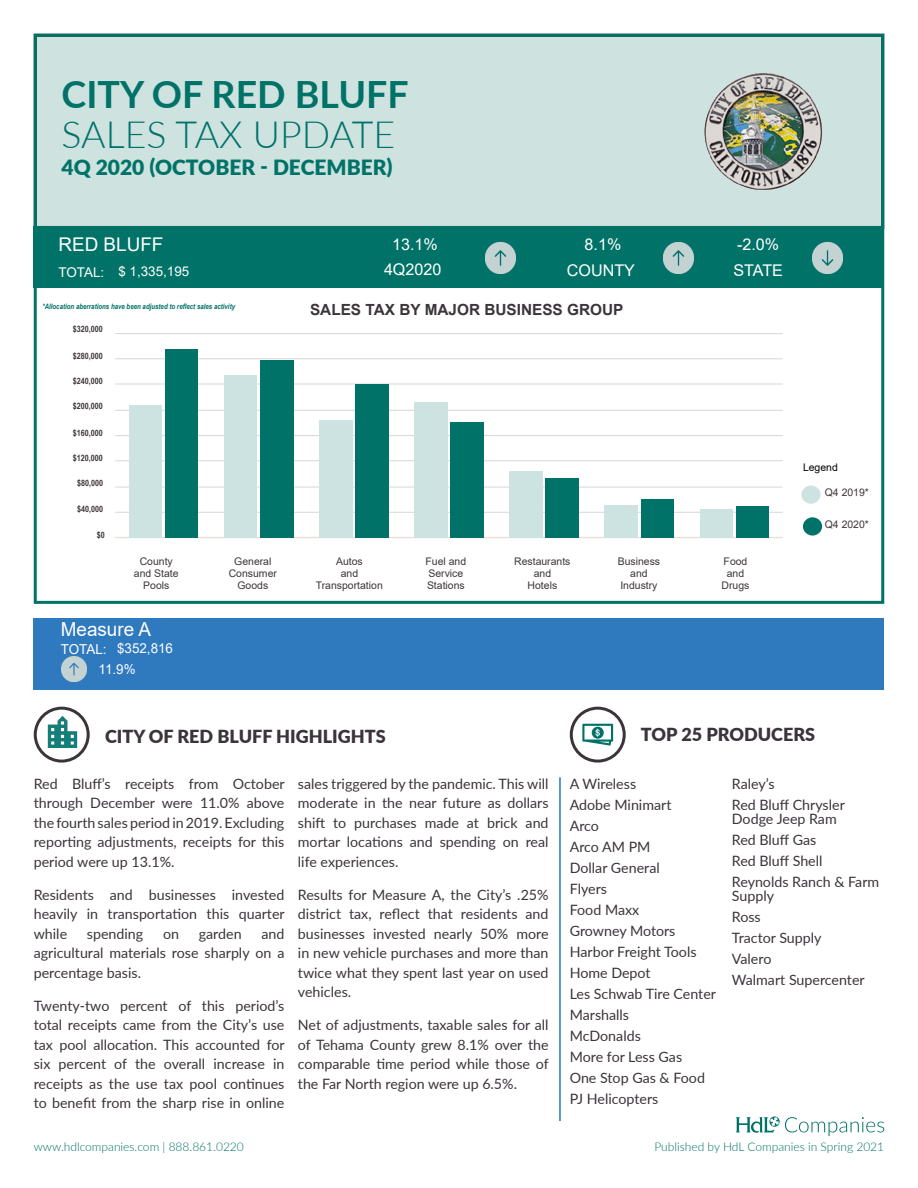
<style>
.page{position:relative;width:918px;height:1188px;background:#fff}
.page>*{position:absolute;margin:0;border:0;box-sizing:border-box;transform-origin:0 0}
.t1{font:300 37.5px "Lato";color:#007267}
.t2{font:700 37.5px "Lato";color:#007267}
.t3{font:900 21px "Lato";color:#007267}
.t4{font:19.35px "Arial";color:#fff}
.t5{font:18.9px "Arial";color:#fff}
.t6{font:900 18px "Lato";color:#3b343a}
.t7{font:16.2px "Arial";color:#fff}
.t8{font:700 15.3px "Arial";color:#3c353a}
.t9{font:14.25px/19.5px "Lato";color:#3b343a;text-align:justify}
.t10{font:13.65px/20.4px "Arial";color:#fff}
.t11{font:13.35px "Arial";color:#fff}
.t12{font:300 12px "Lato";color:#007267}
.t13{font:10.5px/12.1px "Arial";color:#3c353a;text-align:center}
.t14{font:10.5px "Arial";color:#000}
.t15{font:700 8.7px "Arial Narrow";color:#3c353a}
.t16{font:italic 700 7.5px "Arial Narrow";color:#007267}
</style>
<div class="page">
<div style="left:35px;top:35px;width:848px;height:192px;background:#cee2e0"></div>
<div style="left:34px;top:34px;width:850px;height:570px;border:3px solid #007267"></div>
<svg style="left:736px;top:1116px;width:148px;height:20px"></svg>
<hr style="left:559px;top:777px;width:2px;height:344px;background:#2479be">
<div style="left:801px;top:486px;width:20px;height:18px;background:#cce3e1;border-radius:50%"></div>
<div style="left:803px;top:517px;width:19px;height:19px;background:#007267;border-radius:50%"></div>
<hr style="left:116px;top:512px;width:666px;height:1px;background:#d9dadb">
<hr style="left:116px;top:487px;width:666px;height:1px;background:#d9dadb">
<hr style="left:116px;top:460px;width:666px;height:1px;background:#d9dadb">
<hr style="left:116px;top:435px;width:666px;height:1px;background:#d9dadb">
<hr style="left:116px;top:410px;width:666px;height:1px;background:#d9dadb">
<hr style="left:116px;top:383px;width:666px;height:2px;background:#d9dadb">
<hr style="left:116px;top:358px;width:666px;height:1px;background:#d9dadb">
<hr style="left:116px;top:333px;width:666px;height:1px;background:#d9dadb">
<hr style="left:116px;top:537px;width:666px;height:1px;background:#edddd1">
<div style="left:129px;top:405px;width:32px;height:133px;background:#cce3e1"></div>
<div style="left:224px;top:375px;width:33px;height:163px;background:#cce3e1"></div>
<div style="left:319px;top:420px;width:34px;height:118px;background:#cce3e1"></div>
<div style="left:414px;top:402px;width:34px;height:136px;background:#cce3e1"></div>
<div style="left:509px;top:471px;width:34px;height:67px;background:#cce3e1"></div>
<div style="left:604px;top:505px;width:34px;height:33px;background:#cce3e1"></div>
<div style="left:700px;top:509px;width:33px;height:29px;background:#cce3e1"></div>
<div style="left:165px;top:349px;width:33px;height:189px;background:#007267"></div>
<div style="left:260px;top:360px;width:34px;height:178px;background:#007267"></div>
<div style="left:355px;top:384px;width:34px;height:154px;background:#007267"></div>
<div style="left:450px;top:422px;width:34px;height:116px;background:#007267"></div>
<div style="left:545px;top:478px;width:34px;height:60px;background:#007267"></div>
<div style="left:641px;top:499px;width:33px;height:39px;background:#007267"></div>
<div style="left:736px;top:506px;width:33px;height:32px;background:#007267"></div>
<img style="left:704px;top:73px;width:119px;height:117px">
<div style="left:570px;top:707px;width:56px;height:56px;border:3px solid #3b343a;border-radius:50%"></div>
<svg style="left:582px;top:724px;width:31px;height:22px"></svg>
<img style="left:43px;top:714px;width:39px;height:38px">
<div style="left:34px;top:707px;width:56px;height:56px;border:3px solid #3b343a;border-radius:50%"></div>
<div style="left:34px;top:618px;width:850px;height:72px;background:#2f79be"></div>
<img style="left:61px;top:657px;width:26px;height:25px">
<div style="left:34px;top:227px;width:850px;height:61px;background:#007267"></div>
<img style="left:812px;top:242px;width:31px;height:31px">
<img style="left:485px;top:242px;width:31px;height:31px">
<img style="left:663px;top:242px;width:31px;height:31px">
<p class="t2" style="left:62px;top:66px;width:349px">CITY OF RED BLUFF</p>
<p class="t1" style="left:62px;top:109px;width:335px">SALES TAX UPDATE</p>
<p class="t3" style="left:62px;top:151px;width:333px">4Q 2020 (OCTOBER - DECEMBER)</p>
<p class="t5" style="left:58px;top:231px;width:107px">RED BLUFF</p>
<p class="t11" style="left:58px;top:262px;width:132px">TOTAL: $ 1,335,195</p>
<p class="t16" style="left:42px;top:301px;width:194px">*Allocation aberrations have been adjusted to reflect sales activity</p>
<p class="t15" style="left:73px;top:323px;width:31px">$320,000</p>
<p class="t15" style="left:73px;top:349px;width:31px">$280,000</p>
<p class="t15" style="left:73px;top:374px;width:31px">$240,000</p>
<p class="t15" style="left:73px;top:400px;width:31px">$200,000</p>
<p class="t15" style="left:73px;top:426px;width:31px">$160,000</p>
<p class="t15" style="left:73px;top:451px;width:31px">$120,000</p>
<p class="t15" style="left:77px;top:476px;width:27px">$80,000</p>
<p class="t15" style="left:77px;top:503px;width:27px">$40,000</p>
<p class="t15" style="left:97px;top:528px;width:9px">$0</p>
<p class="t13" style="left:134px;top:555px;width:46px">County and State<br>Pools</p>
<p class="t4" style="left:61px;top:616px;width:92px">Measure A</p>
<p class="t10" style="left:117px;top:638px;width:57px">$352,816</p>
<p class="t10" style="left:99px;top:639px;width:39px;text-indent:-38px">TOTAL:<br>11.9%</p>
<p class="t13" style="left:229px;top:555px;width:50px">General<br>Consumer<br>Goods</p>
<p class="t7" style="left:392px;top:233px;width:47px">13.1%</p>
<p class="t7" style="left:585px;top:233px;width:38px">8.1%</p>
<p class="t7" style="left:737px;top:233px;width:44px">-2.0%</p>
<p class="t7" style="left:567px;top:259px;width:70px">COUNTY</p>
<p class="t7" style="left:733px;top:259px;width:51px">STATE</p>
<p class="t7" style="left:384px;top:258px;width:59px">4Q2020</p>
<p class="t8" style="left:310px;top:299px;width:315px">SALES TAX BY MAJOR BUSINESS GROUP</p>
<p class="t13" style="left:316px;top:555px;width:69px">Autos<br>and<br>Transportation</p>
<p class="t13" style="left:426px;top:555px;width:42px;text-align:left">Fuel and<br>Service<br>Stations</p>
<p class="t13" style="left:514px;top:555px;width:58px">Restaurants and<br>Hotels</p>
<p class="t13" style="left:618px;top:555px;width:44px">Business and<br>Industry</p>
<p class="t13" style="left:722px;top:555px;width:29px">Food and<br>Drugs</p>
<p class="t14" style="left:803px;top:460px;width:36px">Legend</p>
<p class="t13" style="left:825px;top:486px;width:46px">Q4 2019*</p>
<p class="t13" style="left:825px;top:518px;width:46px">Q4 2020*</p>
<p class="t6" style="left:105px;top:723px;width:282px">CITY OF RED BLUFF HIGHLIGHTS</p>
<p class="t6" style="left:641px;top:721px;width:176px">TOP 25 PRODUCERS</p>
<p class="t9" style="left:34px;top:773px;width:252px">Red Bluff’s receipts from October through December were 11.0% above the fourth sales period in 2019. Excluding reporting adjustments, receipts for this period were up 13.1%.</p>
<p class="t9" style="left:34px;top:884px;width:252px">Residents and businesses invested heavily in transportation this quarter while</p>
<p class="t9" style="left:34px;top:923px;width:252px;text-indent:228px">and agricultural materials rose sharply on a percentage basis.</p>
<p class="t9" style="left:34px;top:995px;width:252px">Twenty-two percent of this period’s total receipts came from the City’s use tax pool allocation. This accounted for six percent of the overall increase in receipts as the use tax pool continues to benefit from the sharp rise in online</p>
<p class="t9" style="left:87px;top:923px;width:58px">spending</p>
<p class="t9" style="left:163px;top:923px;width:18px">on</p>
<p class="t9" style="left:199px;top:923px;width:44px">garden</p>
<p class="t12" style="left:34px;top:1139px;width:212px">www.hdlcompanies.com | 888.861.0220</p>
<p class="t9" style="left:298px;top:773px;width:252px">sales triggered by the pandemic. This will moderate in the near future as dollars shift to purchases made at brick and mortar locations and spending on real life experiences.</p>
<p class="t9" style="left:298px;top:884px;width:252px">Results for Measure A, the City’s .25% district tax, reflect that residents and businesses invested nearly 50% more in new vehicle purchases and more than twice what they spent last year on used vehicles.</p>
<p class="t9" style="left:298px;top:1015px;width:252px">Net of adjustments, taxable sales for all of Tehama County grew 8.1% over the comparable time period while those of the Far North region were up 6.5%.</p>
<p class="t9" style="left:570px;top:773px;width:68px">A Wireless</p>
<p class="t9" style="left:570px;top:794px;width:103px">Adobe Minimart</p>
<p class="t9" style="left:570px;top:815px;width:31px">Arco</p>
<p class="t9" style="left:570px;top:836px;width:82px">Arco AM PM</p>
<p class="t9" style="left:570px;top:857px;width:92px">Dollar General</p>
<p class="t9" style="left:570px;top:878px;width:39px">Flyers</p>
<p class="t9" style="left:570px;top:899px;width:71px">Food Maxx</p>
<p class="t9" style="left:570px;top:920px;width:107px">Growney Motors</p>
<p class="t9" style="left:570px;top:941px;width:128px">Harbor Freight Tools</p>
<p class="t9" style="left:570px;top:962px;width:82px">Home Depot</p>
<p class="t9" style="left:570px;top:983px;width:148px">Les Schwab Tire Center</p>
<p class="t9" style="left:570px;top:1004px;width:61px">Marshalls</p>
<p class="t9" style="left:570px;top:1025px;width:73px">McDonalds</p>
<p class="t9" style="left:570px;top:1046px;width:114px">More for Less Gas</p>
<p class="t9" style="left:570px;top:1067px;width:137px">One Stop Gas &amp; Food</p>
<p class="t9" style="left:570px;top:1088px;width:90px">PJ Helicopters</p>
<p class="t9" style="left:732px;top:773px;width:44px">Raley’s</p>
<p class="t9" style="left:732px;top:797px;width:114px;line-height:14.2px">Red Bluff Chrysler<br>Dodge Jeep Ram</p>
<p class="t9" style="left:732px;top:830px;width:86px">Red Bluff Gas</p>
<p class="t9" style="left:732px;top:851px;width:92px">Red Bluff Shell</p>
<p class="t9" style="left:732px;top:874px;width:149px;line-height:14.2px">Reynolds Ranch &amp; Farm<br>Supply</p>
<p class="t9" style="left:732px;top:907px;width:30px">Ross</p>
<p class="t9" style="left:732px;top:928px;width:91px">Tractor Supply</p>
<p class="t9" style="left:732px;top:949px;width:41px">Valero</p>
<p class="t9" style="left:732px;top:970px;width:134px">Walmart Supercenter</p>
<p class="t12" style="left:654px;top:1139px;width:231px">Published by HdL Companies in Spring 2021</p>
</div>
